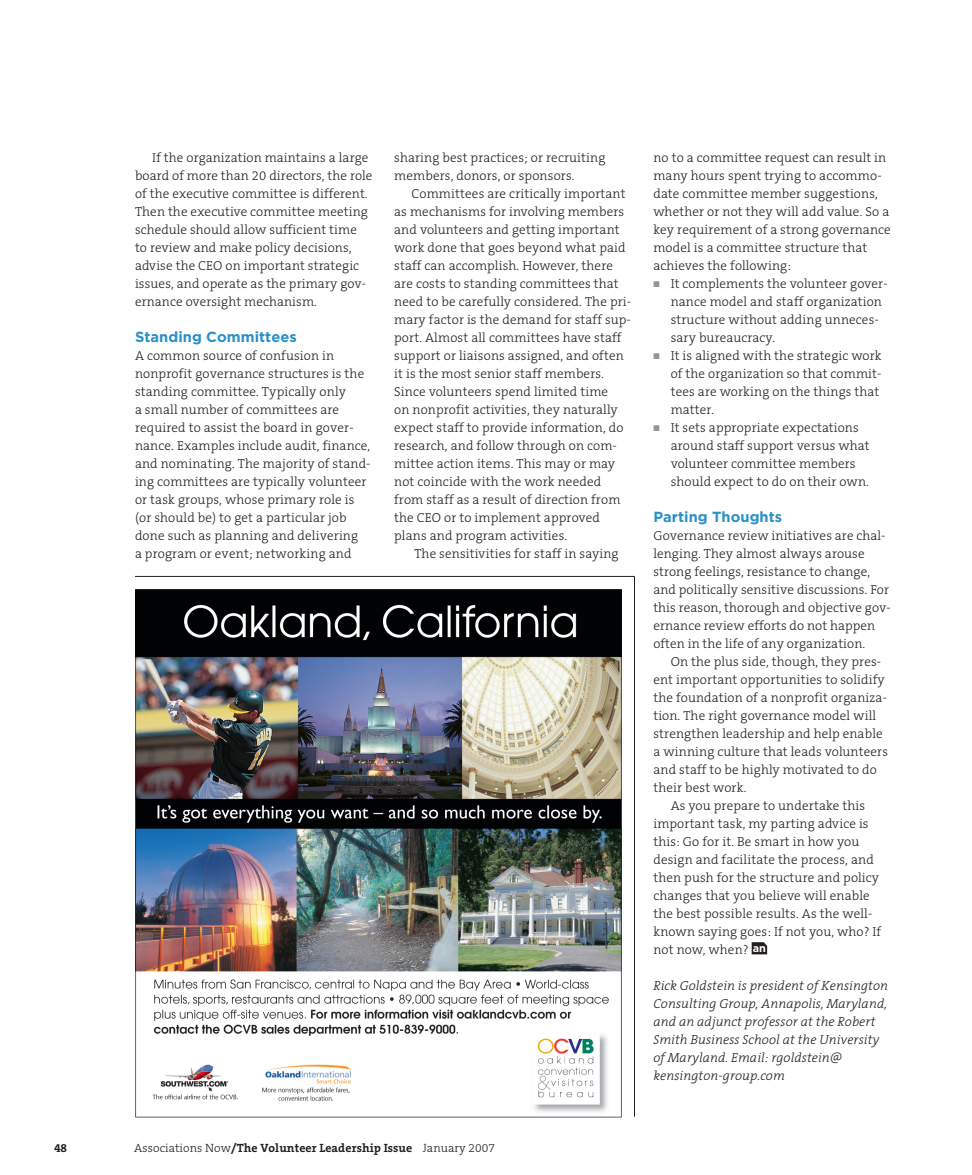
<style>
.page{position:relative;width:972px;height:1175px;background:#fff}
.page>*{position:absolute;margin:0;border:0;box-sizing:border-box;transform-origin:0 0}
.Feature__Subhead{font:700 14.7px "Gotham";letter-spacing:.005em;color:#2990c8}
.Feature__Text{font:300 13.2px/18px "The Serif B3";letter-spacing:.01em;color:#231f20}
.Feature__Text_No_Ind{font:300 13.2px/18px "The Serif B3";letter-spacing:.01em;color:#231f20}
.Feature__Text_Bullet{font:300 13.2px/18px "The Serif B3";letter-spacing:.01em;color:#231f20}
.Feature__Text_Bio{font:italic 300 13.2px/18px "The Serif B3";letter-spacing:.005em;color:#231f20}
.t1{font:700 12px "The Serif B7";letter-spacing:.005em;color:#231f20}
.t2{font:700 10.8px "Gotham";color:#fff}
.s1{color:#939598}
.s2{font-family:"The Serif B3";font-weight:300}
</style>
<div class="page">
<svg style="left:752px;top:942px;width:15px;height:12px"></svg>
<img style="left:135px;top:590px;width:486px;height:527px">
<hr style="left:135px;top:576px;width:499px;height:1px;background:#231f20">
<hr style="left:634px;top:576px;width:1px;height:540px;background:#231f20">
<p class="Feature__Text" style="left:135px;top:149px;width:239px;text-indent:17px">If the organization maintains a large board of more than 20 directors, the role of the executive committee is different.<br>Then the executive committee meeting schedule should allow sufficient time<br>to review and make policy decisions, advise the CEO on important strategic issues, and operate as the primary gov&shy;ernance oversight mechanism.</p>
<p class="Feature__Subhead" style="left:135px;top:328px;width:163px">Standing Committees</p>
<p class="Feature__Text_No_Ind" style="left:135px;top:347px;width:237px">A common source of confusion in nonprofit governance structures is the standing committee. Typically only<br>a small number of committees are required to assist the board in gover&shy;nance. Examples include audit, finance, and nominating. The majority of stand&shy;ing committees are typically volunteer or task groups, whose primary role is (or should be) to get a particular job done such as planning and delivering<br>a program or event; networking and</p>
<p class="Feature__Text_No_Ind" style="left:394px;top:149px;width:213px">sharing best practices; or recruiting members, donors, or sponsors.</p>
<p class="Feature__Text" style="left:394px;top:185px;width:238px;text-indent:17px">Committees are critically important as mechanisms for involving members and volunteers and getting important work done that goes beyond what paid staff can accomplish. However, there are costs to standing committees that need to be carefully considered. The pri&shy;mary factor is the demand for staff sup&shy;port. Almost all committees have staff support or liaisons assigned, and often it is the most senior staff members.<br>Since volunteers spend limited time<br>on nonprofit activities, they naturally expect staff to provide information, do research, and follow through on com&shy;mittee action items. This may or may not coincide with the work needed from staff as a result of direction from the CEO or to implement approved plans and program activities.</p>
<p class="Feature__Text" style="left:414px;top:545px;width:206px">The sensitivities for staff in saying</p>
<p class="Feature__Text" style="left:653px;top:149px;width:239px">no to a committee request can result in many hours spent trying to accommo&shy;date committee member suggestions, whether or not they will add value. So a key requirement of a strong governance model is a committee structure that achieves the following:</p>
<p class="Feature__Text_Bullet" style="left:671px;top:275px;width:218px;text-indent:-17px"><span class="s1">■</span> It complements the volunteer gover&shy;nance model and staff organization structure without adding unneces&shy;sary bureaucracy.</p>
<p class="Feature__Text_Bullet" style="left:671px;top:347px;width:213px;text-indent:-17px"><span class="s1">■</span> It is aligned with the strategic work of the organization so that commit&shy;tees are working on the things that matter.</p>
<p class="Feature__Text_Bullet" style="left:671px;top:419px;width:200px;text-indent:-17px"><span class="s1">■</span> It sets appropriate expectations around staff support versus what volunteer committee members should expect to do on their own.</p>
<p class="Feature__Subhead" style="left:653px;top:508px;width:130px">Parting Thoughts</p>
<p class="Feature__Text_No_Ind" style="left:653px;top:527px;width:239px">Governance review initiatives are chal&shy;lenging. They almost always arouse strong feelings, resistance to change, and politically sensitive discussions. For this reason, thorough and objective gov&shy;ernance review efforts do not happen often in the life of any organization.</p>
<p class="Feature__Text" style="left:653px;top:653px;width:236px;text-indent:17px">On the plus side, though, they pres&shy;ent important opportunities to solidify the foundation of a nonprofit organiza&shy;tion. The right governance model will strengthen leadership and help enable a winning culture that leads volunteers and staff to be highly motivated to do their best work.</p>
<p class="Feature__Text" style="left:653px;top:797px;width:229px;text-indent:17px">As you prepare to undertake this important task, my parting advice is this: Go for it. Be smart in how you design and facilitate the process, and then push for the structure and policy changes that you believe will enable the best possible results. As the well&shy;known saying goes: If not you, who? If not now, when?</p>
<p class="t2" style="left:753px;top:941px;width:15px">an</p>
<p class="Feature__Text_Bio" style="left:653px;top:977px;width:236px">Rick Goldstein is president of Kensington Consulting Group, Annapolis, Maryland, and an adjunct professor at the Robert Smith Business School at the University of Maryland. Email: rgoldstein@ kensington-group.com</p>
<p class="t1" style="left:54px;top:1142px;width:15px">48</p>
<p class="t1" style="left:134px;top:1142px;width:362px"><span class="s2">Associations Now</span>/The Volunteer Leadership Issue <span class="s2">January 2007</span></p>
</div>
